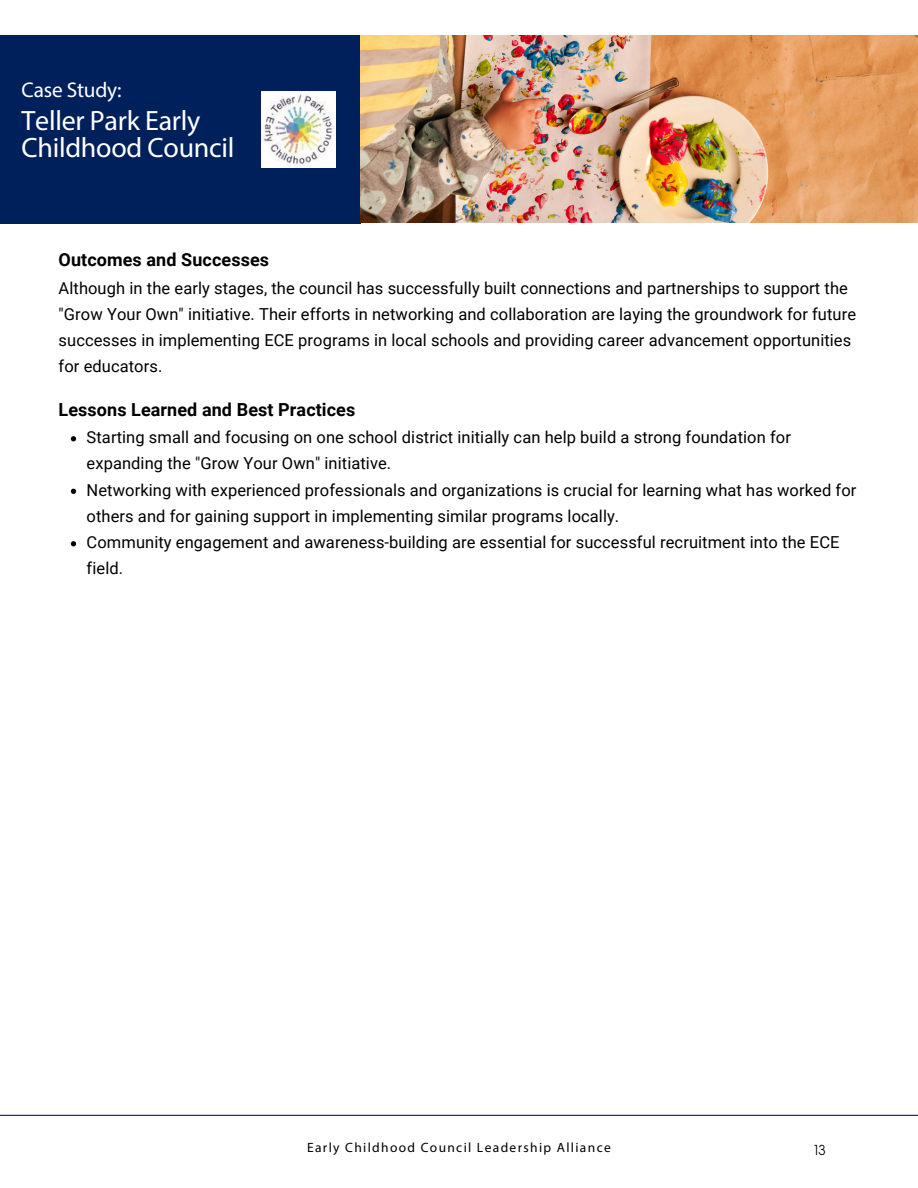
<style>
.page{position:relative;width:918px;height:1188px;background:#fff}
.page>*{position:absolute;margin:0;border:0;box-sizing:border-box;transform-origin:0 0}
.t1{font:28.05px/27px "Myriad Pro";letter-spacing:-.01em;color:#fff}
.t2{font:21.3px "Myriad Pro";letter-spacing:-.01em;color:#fff}
.t3{font:700 18px "Roboto";letter-spacing:.005em;color:#000}
.t4{font:16.5px/26.2px "Roboto";letter-spacing:.005em;color:#000}
.t5{font:13.5px "Myriad Pro";letter-spacing:.1em;color:#000}
.t6{font:13.5px "Neue Einstellung";color:#000}
</style>
<div class="page">
<hr style="left:0;top:1115px;width:918px;height:1px;background:#00205b">
<div style="left:0;top:35px;width:360px;height:189px;background:#00205b"></div>
<img style="left:360px;top:35px;width:558px;height:187px">
<img style="left:261px;top:92px;width:75px;height:75px">
<svg style="left:71px;top:436px;width:5px;height:5px"></svg>
<svg style="left:71px;top:489px;width:5px;height:5px"></svg>
<svg style="left:71px;top:541px;width:5px;height:5px"></svg>
<h3 class="t2" style="left:22px;top:81px;width:101px">Case Study:</h3>
<h3 class="t1" style="left:22px;top:110px;width:214px">Teller Park Early<br>Childhood Council</h3>
<h2 class="t3" style="left:59px;top:250px;width:212px">Outcomes and Successes</h2>
<h2 class="t4" style="left:59px;top:275px;width:799px">Although in the early stages, the council has successfully built connections and partnerships to support the "Grow Your Own" initiative. Their efforts in networking and collaboration are laying the groundwork for future successes in implementing ECE programs in local schools and providing career advancement opportunities for educators.</h2>
<p class="t3" style="left:59px;top:399px;width:298px">Lessons Learned and Best Practices</p>
<p class="t4" style="left:87px;top:424px;width:706px">Starting small and focusing on one school district initially can help build a strong foundation for expanding the "Grow Your Own" initiative.</p>
<p class="t4" style="left:87px;top:477px;width:771px">Networking with experienced professionals and organizations is crucial for learning what has worked for others and for gaining support in implementing similar programs locally.</p>
<p class="t4" style="left:87px;top:529px;width:754px">Community engagement and awareness-building are essential for successful recruitment into the ECE field.</p>
<p class="t5" style="left:307px;top:1142px;width:305px">Early Childhood Council Leadership Alliance</p>
<p class="t6" style="left:814px;top:1138px;width:14px">13</p>
</div>
